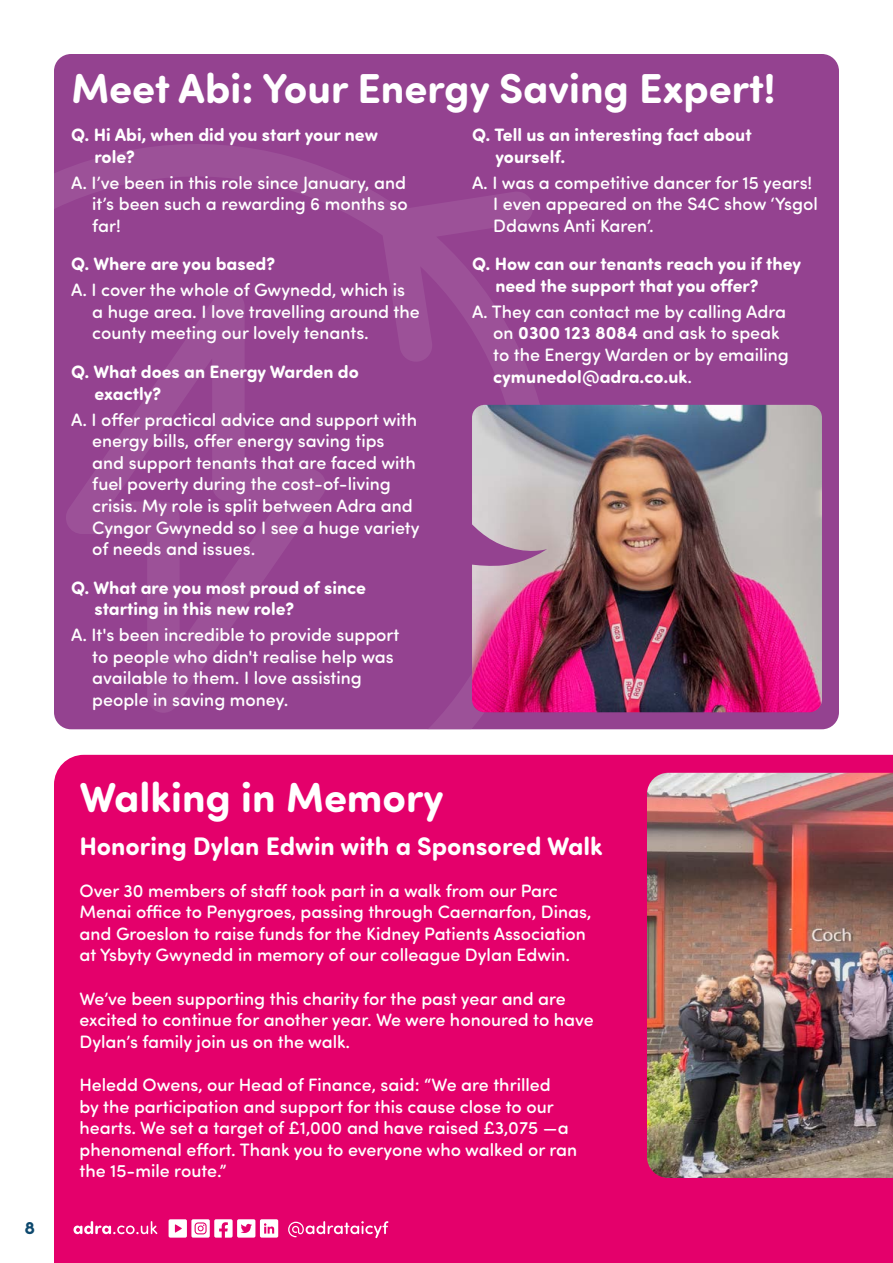
<style>
.page{position:relative;width:893px;height:1263px;background:#fff}
.page>*{position:absolute;margin:0;border:0;box-sizing:border-box;transform-origin:0 0}
.t1{font:700 42px "Sofia Pro Soft";color:#fff}
.t2{font:700 25.5px "Sofia Pro Soft";color:#fff}
.t3{font:500 18px/21.6px "Sofia Pro Soft";color:#fff}
.t4{font:700 18px/21.6px "Sofia Pro Soft";color:#fff}
.t5{font:700 18px "Sofia Pro Soft";color:#0e496e}
.s1{font-weight:700}
</style>
<div class="page">
<div style="left:54px;top:755px;width:839px;height:508px;background:#e4006b"></div>
<div style="left:54px;top:54px;width:785px;height:675px;background:#944290;border-radius:17px"></div>
<svg style="left:54px;top:144px;width:525px;height:585px"></svg>
<img style="left:472px;top:405px;width:350px;height:307px">
<svg style="left:448px;top:518px;width:99px;height:50px"></svg>
<img style="left:647px;top:773px;width:246px;height:405px">
<svg style="left:74px;top:1221px;width:83px;height:13px"></svg>
<svg style="left:288px;top:1221px;width:100px;height:17px;background:#ea3f8f"></svg>
<svg style="left:169px;top:1219px;width:109px;height:18px"></svg>
<p class="t5" style="left:25px;top:1214px;width:12px">8</p>
<h1 class="t1" style="left:71px;top:57px;width:706px">Meet Abi: Your Energy Saving Expert!</h1>
<p class="t4" style="left:94px;top:123px;width:285px;text-indent:-23px">Q. Hi Abi, when did you start your new role?</p>
<p class="t3" style="left:92px;top:170px;width:317px;text-align:justify;text-indent:-21px">A. I’ve been in this role since January, and it’s been such a rewarding 6 months so far!</p>
<p class="t4" style="left:71px;top:252px;width:206px">Q. Where are you based?</p>
<p class="t3" style="left:92px;top:278px;width:329px;text-indent:-21px">A. I cover the whole of Gwynedd, which is a huge area. I love travelling around the county meeting our lovely tenants.</p>
<p class="t4" style="left:94px;top:360px;width:266px;text-indent:-23px">Q. What does an Energy Warden do exactly?</p>
<p class="t3" style="left:92px;top:407px;width:329px;text-indent:-21px">A. I offer practical advice and support with energy bills, offer energy saving tips and support tenants that are faced with fuel poverty during the cost-of-living crisis. My role is split between Adra and Cyngor Gwynedd so I see a huge variety of needs and issues.</p>
<p class="t4" style="left:94px;top:576px;width:273px;text-indent:-23px">Q. What are you most proud of since starting in this new role?</p>
<p class="t3" style="left:92px;top:623px;width:309px;text-indent:-21px">A. It's been incredible to provide support to people who didn't realise help was available to them. I love assisting people in saving money.</p>
<p class="t4" style="left:495px;top:123px;width:258px;text-indent:-23px">Q. Tell us an interesting fact about yourself.</p>
<p class="t3" style="left:493px;top:170px;width:326px;text-indent:-21px">A. I was a competitive dancer for 15 years!<br>I even appeared on the S4C show ‘Ysgol<br>Ddawns Anti Karen’.</p>
<p class="t4" style="left:495px;top:252px;width:307px;text-indent:-23px">Q. How can our tenants reach you if they need the support that you offer?</p>
<p class="t3" style="left:493px;top:299px;width:297px;text-indent:-21px">A. They can contact me by calling Adra on <span class="s1">0300 123 8084</span> and ask to speak to the Energy Warden or by emailing <span class="s1">cymunedol@adra.co.uk</span>.</p>
<h1 class="t1" style="left:80px;top:766px;width:366px">Walking in Memory</h1>
<h2 class="t2" style="left:80px;top:827px;width:525px">Honoring Dylan Edwin with a Sponsored Walk</h2>
<p class="t3" style="left:80px;top:878px;width:513px">Over 30 members of staff took part in a walk from our Parc Menai office to Penygroes, passing through Caernarfon, Dinas, and Groeslon to raise funds for the Kidney Patients Association at Ysbyty Gwynedd in memory of our colleague Dylan Edwin.</p>
<p class="t3" style="left:80px;top:986px;width:516px">We’ve been supporting this charity for the past year and are excited to continue for another year. We were honoured to have<br>Dylan’s family join us on the walk.</p>
<p class="t3" style="left:80px;top:1072px;width:499px">Heledd Owens, our Head of Finance, said: “We are thrilled<br>by the participation and support for this cause close to our hearts. We set a target of £1,000 and have raised £3,075 —a phenomenal effort. Thank you to everyone who walked or ran the 15-mile route.”</p>
</div>
